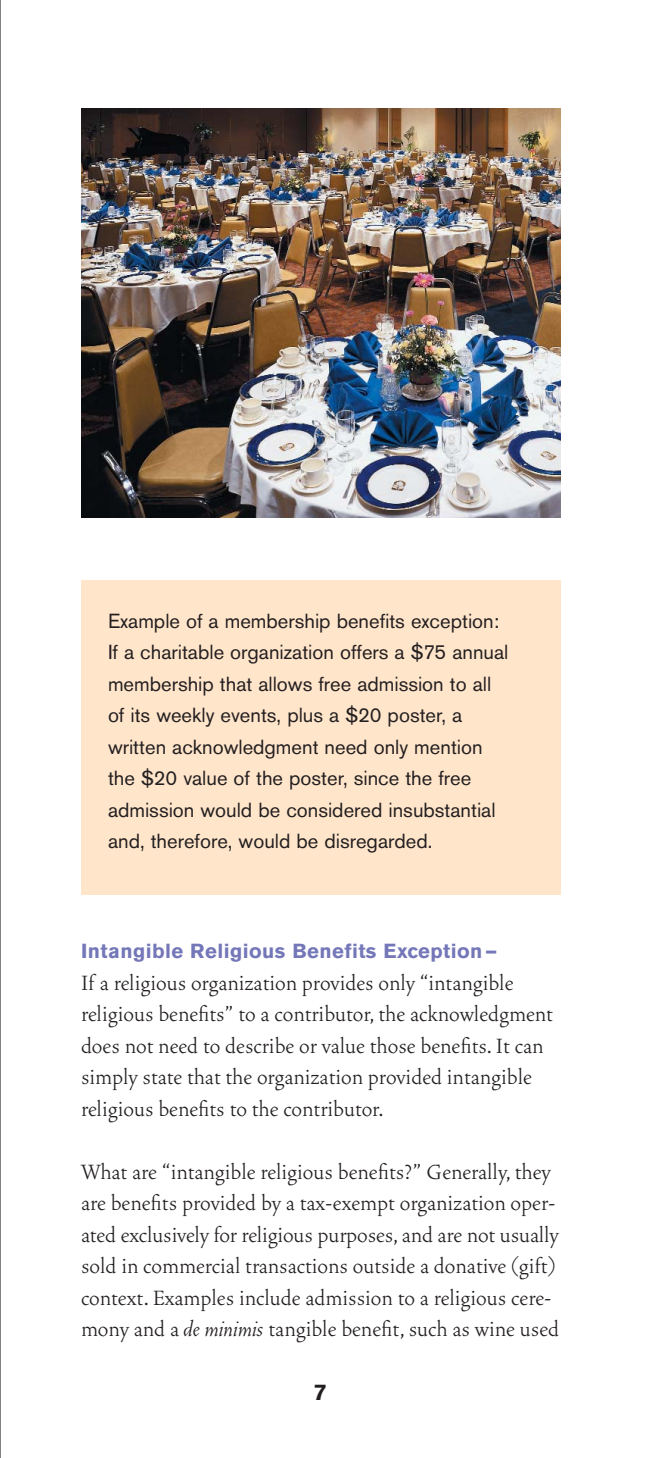
<style>
.page{position:relative;width:648px;height:1458px;background:#fff}
.page>*{position:absolute;margin:0;border:0;box-sizing:border-box;transform-origin:0 0}
.t1{font:300 25.88px/31.5px "Vendetta";color:#231f20}
.t2{font:700 22.5px "Akzidenz Grotesk BQ";color:#231f20}
.t3{font:20.25px/31.5px "Akzidenz Grotesk BQ";color:#231f20}
.t4{font:700 20.25px "Akzidenz Grotesk BQ";letter-spacing:.02em;color:#7477b8}
.s1{font-style:italic}
</style>
<div class="page">
<div style="left:81px;top:580px;width:479px;height:316px;background:#ffe5ca"></div>
<hr style="left:0;top:0;width:1px;height:1458px;background:#231f20">
<img style="left:81px;top:108px;width:479px;height:410px">
<p class="t3" style="left:108px;top:607px;width:402px">Example of a membership benefits exception:<br>If a charitable organization offers a $75 annual membership that allows free admission to all of its weekly events, plus a $20 poster, a written acknowledgment need only mention the $20 value of the poster, since the free admission would be considered insubstantial and, therefore, would be disregarded.</p>
<p class="t4" style="left:81px;top:944px;width:418px">Intangible Religious Benefits Exception—</p>
<p class="t1" style="left:81px;top:969px;width:473px">If a religious organization provides only “intangible religious benefits” to a contributor, the acknowledgment does not need to describe or value those benefits. It can simply state that the organization provided intangible religious benefits to the contributor.</p>
<p class="t1" style="left:81px;top:1158px;width:480px">What are “intangible religious benefits?” Generally, they are benefits provided by a tax-exempt organization oper&shy;ated exclusively for religious purposes, and are not usually sold in commercial transactions outside a donative (gift) context. Examples include admission to a religious cere&shy;mony and a <span class="s1">de minimis</span> tangible benefit, such as wine used</p>
<p class="t2" style="left:314px;top:1384px;width:14px">7</p>
</div>
